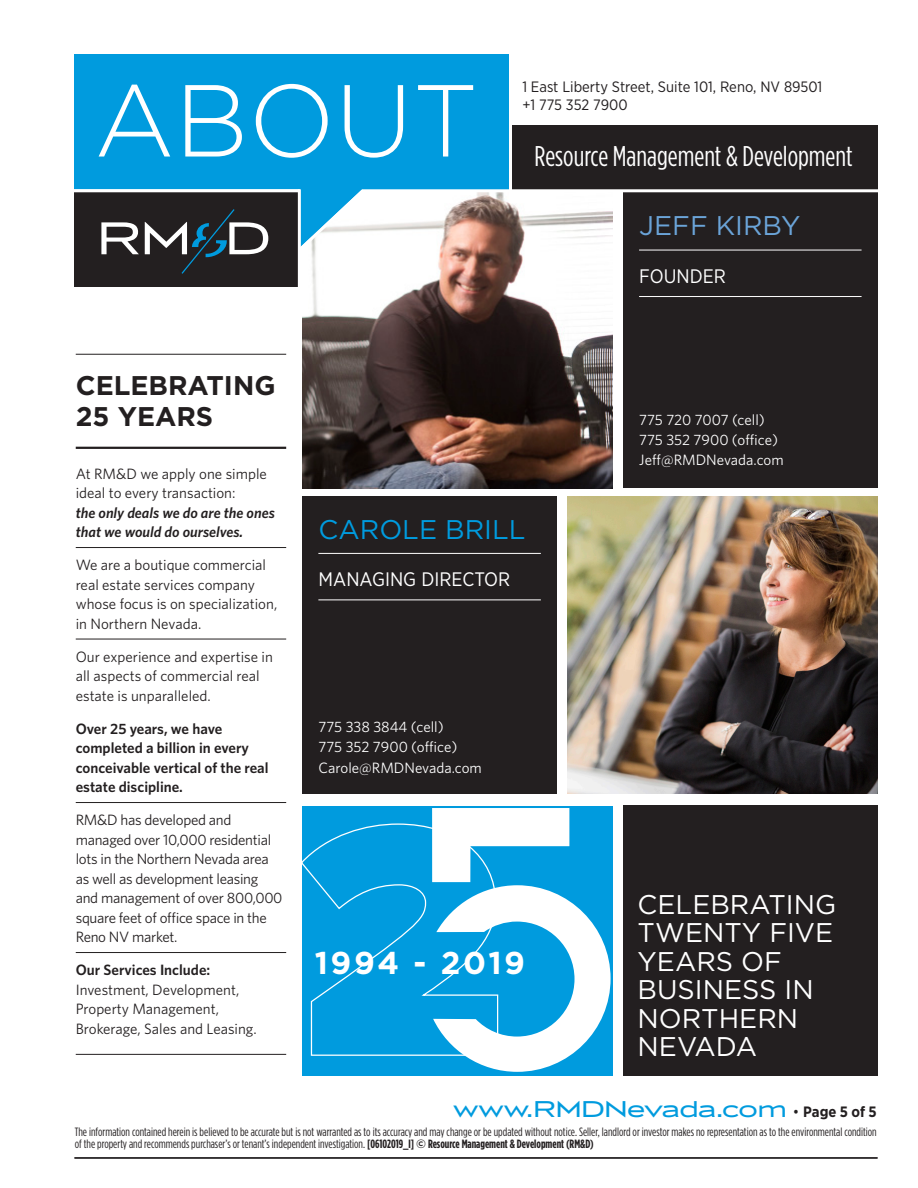
<style>
.page{position:relative;width:918px;height:1188px;background:#fff}
.page>*{position:absolute;margin:0;border:0;box-sizing:border-box;transform-origin:0 0}
.t1{font:300 102px "Gotham";color:#fff}
.t2{font:700 31.5px "Gotham";letter-spacing:.08em;color:#fff}
.t3{font:28.5px "Gotham Condensed";color:#fff}
.t4{font:27px/28.5px "Gotham";color:#fff}
.t5{font:700 27px/31.5px "Gotham";color:#231f20}
.t6{font:27px "Gotham";color:#009bde}
.t7{font:27px "Gotham";color:#6ba4d8}
.t8{font:25.5px "Luxury PS Gold";color:#009bde}
.t9{font:19.5px "Gotham Narrow";color:#fff}
.t10{font:15px/19.5px "Whitney";color:#231f20}
.t11{font:15px/19.5px "Whitney";letter-spacing:-.02em;color:#231f20}
.t12{font:15px/20.1px "Whitney";color:#fff}
.t13{font:600 15px/19.5px "Whitney";color:#231f20}
.t14{font:15px/18px "Gotham Narrow";color:#231f20}
.t15{font:italic 600 15px/19.5px "Whitney";color:#231f20}
.t16{font:12px/12px "Gotham Condensed";color:#231f20}
.s1{font-family:"Gotham Narrow";font-size:15px;color:#231f20}
.s2{font-family:"Gotham Narrow";font-weight:700;font-size:15px;color:#231f20}
.s3{font-weight:700}
.s4{font-family:"Gotham";font-weight:700}
</style>
<div class="page">
<img style="left:302px;top:192px;width:311px;height:296px">
<div style="left:623px;top:170px;width:255px;height:318px;background:#231f20"></div>
<hr style="left:639px;top:250px;width:223px;height:1px;background:#fff">
<hr style="left:639px;top:296px;width:223px;height:1px;background:#fff">
<div style="left:302px;top:806px;width:311px;height:270px;background:#009bde"></div>
<svg style="left:432px;top:808px;width:179px;height:264px"></svg>
<svg style="left:302px;top:823px;width:197px;height:233px"></svg>
<img style="left:567px;top:497px;width:311px;height:297px">
<div style="left:302px;top:497px;width:255px;height:297px;background:#231f20"></div>
<hr style="left:318px;top:553px;width:223px;height:1px;background:#fff">
<hr style="left:318px;top:600px;width:223px;height:1px;background:#fff">
<div style="left:512px;top:125px;width:366px;height:65px;background:#231f20"></div>
<div style="left:74px;top:54px;width:435px;height:136px;background:#009bde"></div>
<hr style="left:0;top:189px;width:918px;height:3px;background:#fff">
<div style="left:74px;top:190px;width:224px;height:97px;background:#231f20"></div>
<hr style="left:0;top:189px;width:300px;height:3px;background:#fff">
<svg style="left:101px;top:189px;width:272px;height:153px"></svg>
<div style="left:623px;top:806px;width:255px;height:270px;background:#231f20"></div>
<hr style="left:75px;top:1158px;width:803px;height:1px;background:#231f20">
<hr style="left:76px;top:354px;width:210px;height:1px;background:#231f20">
<hr style="left:76px;top:447px;width:210px;height:2px;background:#231f20">
<hr style="left:76px;top:547px;width:210px;height:1px;background:#231f20">
<hr style="left:76px;top:639px;width:210px;height:1px;background:#231f20">
<hr style="left:76px;top:802px;width:210px;height:1px;background:#231f20">
<hr style="left:76px;top:952px;width:210px;height:1px;background:#231f20">
<hr style="left:76px;top:1054px;width:210px;height:1px;background:#231f20">
<h1 class="t1" style="left:94px;top:65px;width:386px">ABOUT</h1>
<p class="t14" style="left:522px;top:77px;width:301px">1 East Liberty Street, Suite 101, Reno, NV 89501 +1 775 352 7900</p>
<h3 class="t3" style="left:535px;top:139px;width:320px">Resource Management &amp; Development</h3>
<h3 class="t7" style="left:639px;top:211px;width:163px">JEFF KIRBY</h3>
<h3 class="t9" style="left:639px;top:264px;width:88px">FOUNDER</h3>
<h3 class="t5" style="left:76px;top:369px;width:201px">CELEBRATING<br>25 YEARS</h3>
<p class="t10" style="left:76px;top:464px;width:193px">At RM&amp;D we apply one simple ideal to every transaction:</p>
<p class="t15" style="left:76px;top:503px;width:201px">the only deals we do are the ones that we would do ourselves.</p>
<p class="t10" style="left:76px;top:555px;width:203px">We are a boutique commercial real estate services company whose focus is on specialization, in Northern Nevada.</p>
<p class="t10" style="left:76px;top:647px;width:199px">Our experience and expertise in all aspects of commercial real estate is unparalleled.</p>
<p class="t13" style="left:76px;top:719px;width:194px">Over 25 years, we have completed a billion in every conceivable vertical of the real estate discipline.</p>
<p class="t11" style="left:76px;top:810px;width:208px">RM&amp;D has developed and managed over 10,000 residential lots in the Northern Nevada area as well as development leasing and management of over 800,000 square feet of office space in the<br>Reno NV market.</p>
<p class="t13" style="left:76px;top:960px;width:136px">Our Services Include:</p>
<p class="t10" style="left:76px;top:980px;width:183px">Investment, Development,<br>Property Management,<br>Brokerage, Sales and Leasing.</p>
<h3 class="t6" style="left:319px;top:514px;width:208px">CAROLE BRILL</h3>
<h3 class="t9" style="left:319px;top:568px;width:193px">MANAGING DIRECTOR</h3>
<p class="t12" style="left:319px;top:717px;width:165px">775 338 3844 (cell)<br>775 352 7900 (office)<br>Carole@RMDNevada.com</p>
<h2 class="t2" style="left:315px;top:945px;width:212px">1994 - 2019</h2>
<p class="t12" style="left:639px;top:409px;width:146px">775 720 7007 (cell)<br>775 352 7900 (office)<br>Jeff@RMDNevada.com</p>
<h3 class="t4" style="left:638px;top:889px;width:200px">CELEBRATING<br>TWENTY FIVE<br>YEARS OF<br>BUSINESS IN<br>NORTHERN<br>NEVADA</h3>
<h3 class="t8" style="left:453px;top:1095px;width:425px">www.RMDNevada.com <span class="s1">•</span> <span class="s2">Page 5 of 5</span></h3>
<p class="t16" style="left:75px;top:1125px;width:803px">The information contained herein is believed to be accurate but is not warranted as to its accuracy and may change or be updated without notice. Seller, landlord or investor makes no representation as to the environmental condition of the property and recommends purchaser’s or tenant’s independent investigation. <span class="s3">[06102019_I]</span> <span class="s4">©</span> <span class="s3">Resource Management &amp; Development (RM&amp;D)</span></p>
</div>
